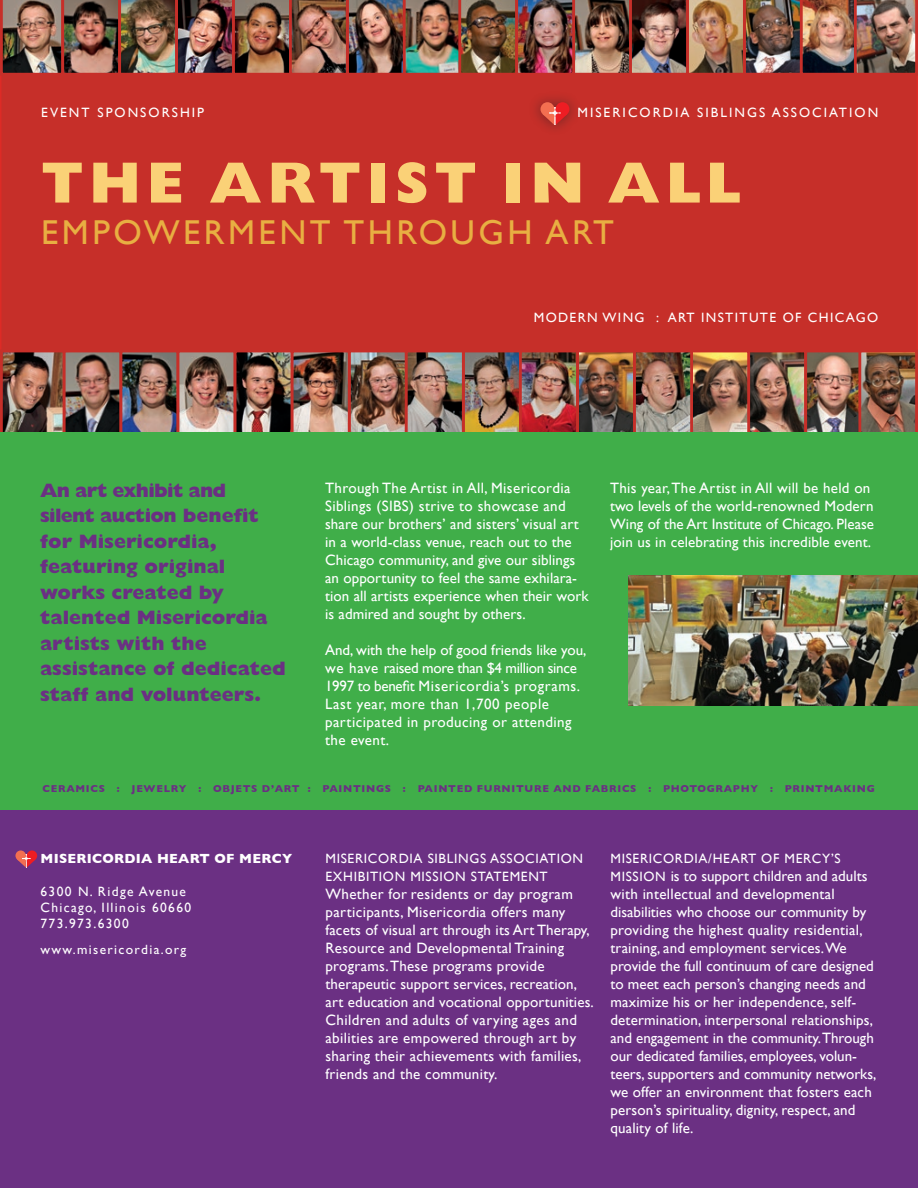
<style>
.page{position:relative;width:918px;height:1188px;background:#fff}
.page>*{position:absolute;margin:0;border:0;box-sizing:border-box;transform-origin:0 0}
.t1{font:800 58.5px "Gill Sans";letter-spacing:.1em;color:#fad177}
.t2{font:34.5px "Gill Sans";letter-spacing:.1em;color:#e8af42}
.t3{font:800 19.5px/25.5px "Gill Sans";color:#6b3083}
.t4{font:800 19.5px/25.5px "Gill Sans";letter-spacing:-.03em;color:#6b3083}
.t5{font:15px/18px "Gill Sans";letter-spacing:.01em;color:#fff}
.t6{font:15px/18px "Gill Sans";letter-spacing:.03em;color:#fff}
.t7{font:13.5px/18px "Gill Sans";letter-spacing:.05em;color:#fff}
.t8{font:13.5px "Gill Sans";letter-spacing:.1em;color:#fff}
.t9{font:13.5px "Gill Sans";letter-spacing:.15em;color:#fff}
.t10{font:700 13.5px "Gill Sans";letter-spacing:.02em;color:#fff}
.t11{font:13.5px "Gill Sans Std";letter-spacing:.1em;color:#fff}
.t12{font:700 10.2px "Gill Sans";letter-spacing:.07em;color:#6b3083}
.s1{font-size:13.5px}
</style>
<div class="page">
<div style="left:0;top:810px;width:918px;height:378px;background:#6b3083"></div>
<div style="left:15px;top:850px;width:11px;height:11px;background:#f36f51;border-radius:50%"></div>
<div style="left:27px;top:850px;width:10px;height:11px;background:#ee1d23;border-radius:50%"></div>
<svg style="left:17px;top:855px;width:19px;height:13px"></svg>
<div style="left:1px;top:23px;width:916px;height:418px;background:#c62f29"></div>
<div style="left:529px;top:90px;width:53px;height:47px;background:#231f20;opacity:.5"></div>
<div style="left:541px;top:102px;width:13px;height:14px;background:#f36f51;border-radius:50%"></div>
<div style="left:556px;top:102px;width:13px;height:14px;background:#ee1d23;border-radius:50%"></div>
<svg style="left:543px;top:108px;width:24px;height:17px"></svg>
<img style="left:4px;top:354px;width:799px;height:78px">
<div style="left:348px;top:350px;width:60px;height:91px;border:3px solid #c62f29"></div>
<div style="left:62px;top:350px;width:60px;height:91px;border:3px solid #c62f29"></div>
<div style="left:0;top:350px;width:65px;height:90px;border:3px solid #c62f29"></div>
<div style="left:576px;top:350px;width:60px;height:91px;border:3px solid #c62f29"></div>
<div style="left:747px;top:350px;width:60px;height:91px;border:3px solid #c62f29"></div>
<div style="left:462px;top:350px;width:60px;height:91px;border:3px solid #c62f29"></div>
<img style="left:0;top:0;width:918px;height:76px">
<div style="left:120px;top:350px;width:59px;height:91px;border:3px solid #c62f29"></div>
<div style="left:177px;top:350px;width:59px;height:91px;border:3px solid #c62f29"></div>
<div style="left:519px;top:350px;width:60px;height:91px;border:3px solid #c62f29"></div>
<div style="left:690px;top:350px;width:60px;height:91px;border:3px solid #c62f29"></div>
<div style="left:405px;top:350px;width:60px;height:91px;border:3px solid #c62f29"></div>
<div style="left:234px;top:350px;width:60px;height:91px;border:3px solid #c62f29"></div>
<div style="left:291px;top:350px;width:60px;height:91px;border:3px solid #c62f29"></div>
<div style="left:633px;top:350px;width:60px;height:91px;border:3px solid #c62f29"></div>
<img style="left:808px;top:354px;width:50px;height:78px">
<div style="left:804px;top:350px;width:60px;height:91px;border:3px solid #c62f29"></div>
<img style="left:862px;top:354px;width:52px;height:78px">
<div style="left:858px;top:350px;width:60px;height:91px;border:3px solid #c62f29"></div>
<div style="left:0;top:432px;width:918px;height:378px;background:#40ae49"></div>
<img style="left:628px;top:575px;width:290px;height:131px">
<p class="t9" style="left:41px;top:105px;width:164px">EVENT SPONSORSHIP</p>
<p class="t9" style="left:577px;top:105px;width:302px">MISERICORDIA SIBLINGS ASSOCIATION</p>
<p class="t1" style="left:41px;top:149px;width:700px">THE ARTIST IN ALL</p>
<p class="t2" style="left:41px;top:212px;width:574px">EMPOWERMENT THROUGH ART</p>
<p class="t8" style="left:534px;top:309px;width:346px">MODERN WING : ART INSTITUTE OF CHICAGO</p>
<p class="t4" style="left:40px;top:478px;width:220px">An art exhibit and silent auction benefit for Misericordia,</p>
<p class="t3" style="left:40px;top:554px;width:247px">featuring original works created by talented Misericordia artists with the assistance of dedicated staff and volunteers.</p>
<p class="t5" style="left:325px;top:478px;width:265px">Through The Artist in All, Misericordia Siblings (SIBS) strive to showcase and share our brothers’ and sisters’ visual art in a world-class venue, reach out to the Chicago community, and give our siblings an opportunity to feel the same exhilara&shy;tion all artists experience when their work is admired and sought by others.</p>
<p class="t6" style="left:325px;top:640px;width:263px">And, with the help of good friends like you, we have raised more than $4 million since 1997 to benefit Misericordia’s programs.<br>Last year, more than 1,700 people participated in producing or attending the event.</p>
<p class="t5" style="left:610px;top:478px;width:265px">This year, The Artist in All will be held on two levels of the world-renowned Modern Wing of the Art Institute of Chicago. Please join us in celebrating this incredible event.</p>
<p class="t12" style="left:43px;top:781px;width:834px">CERAMICS : JEWELRY : OBJETS D’ART : PAINTINGS : PAINTED FURNITURE AND FABRICS : PHOTOGRAPHY : PRINTMAKING</p>
<p class="t10" style="left:40px;top:848px;width:253px">MISERICORDIA HEART OF MERCY</p>
<p class="t8" style="left:40px;top:883px;width:147px">6300 N. Ridge Avenue</p>
<p class="t8" style="left:40px;top:899px;width:152px">Chicago, Illinois 60660</p>
<p class="t8" style="left:40px;top:916px;width:90px">773.973.6300</p>
<p class="t11" style="left:40px;top:941px;width:147px">www.misericordia.org</p>
<p class="t7" style="left:326px;top:850px;width:259px">MISERICORDIA SIBLINGS ASSOCIATION<br>EXHIBITION MISSION STATEMENT</p>
<p class="t5" style="left:326px;top:885px;width:270px">Whether for residents or day program participants, Misericordia offers many facets of visual art through its Art Therapy, Resource and Developmental Training programs. These programs provide therapeutic support services, recreation, art education and vocational opportunities.<br>Children and adults of varying ages and abilities are empowered through art by sharing their achievements with families, friends and the community.</p>
<p class="t7" style="left:610px;top:850px;width:232px">MISERICORDIA/HEART OF MERCY’S</p>
<p class="t5" style="left:610px;top:867px;width:268px"><span class="s1">MISSION</span> is to support children and adults with intellectual and developmental disabilities who choose our community by providing the highest quality residential, training, and employment services. We provide the full continuum of care designed to meet each person’s changing needs and maximize his or her independence, self&shy;determination, interpersonal relationships, and engagement in the community.Through our dedicated families, employees, volun&shy;teers, supporters and community networks, we offer an environment that fosters each person’s spirituality, dignity, respect, and quality of life.</p>
</div>
